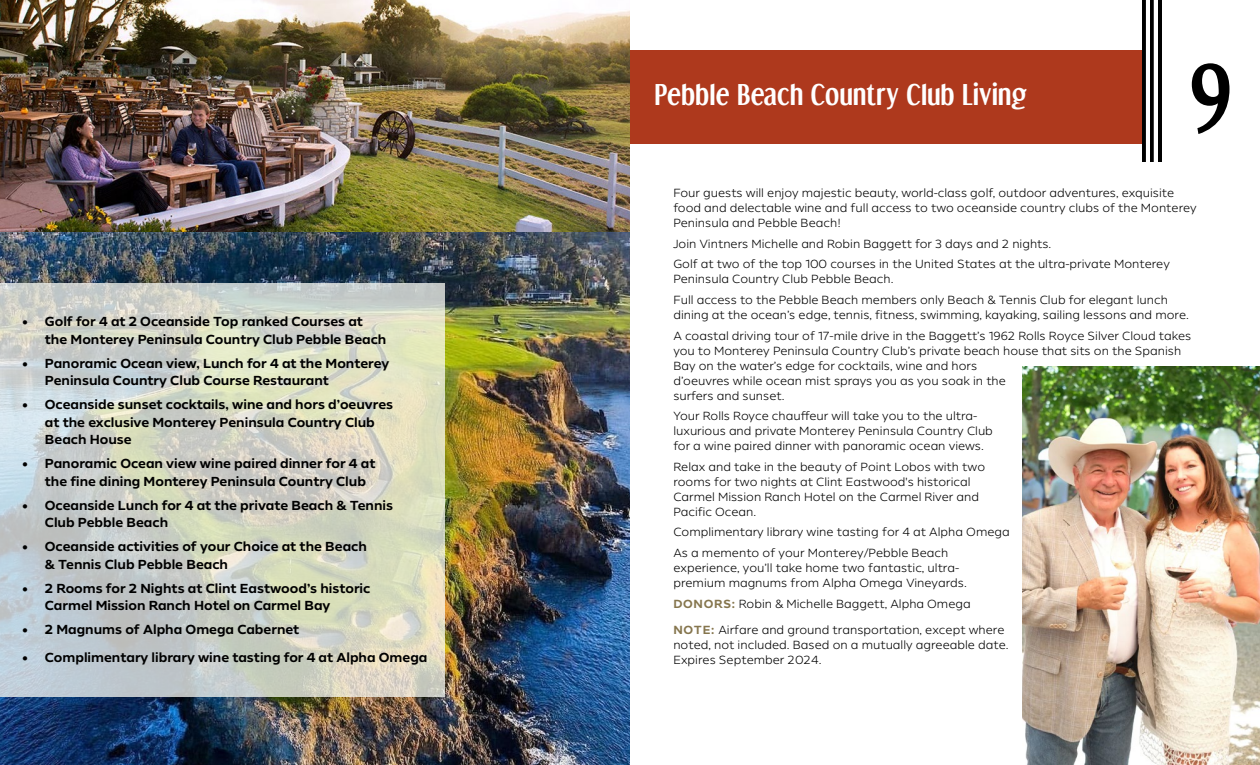
<style>
.page{position:relative;width:1260px;height:765px;background:#fff}
.page>*{position:absolute;margin:0;border:0;box-sizing:border-box;transform-origin:0 0}
.t1{font:700 86.25px "Dream Orphans";color:#000}
.t2{font:700 26.25px "Dream Orphans";letter-spacing:.02em;color:#fff}
.t3{font:700 12.5px/17.5px "Helios Antique";color:#000}
.t4{font:11.25px/15px "Helios Antique";color:#000}
.s1{font-weight:700;color:#86764e}
</style>
<div class="page">
<div style="left:631px;top:50px;width:516px;height:93px;background:#ae391d"></div>
<svg style="left:1142px;top:0;width:4px;height:162px"></svg>
<svg style="left:1146px;top:0;width:8px;height:162px"></svg>
<hr style="left:1158px;top:0;width:4px;height:162px;background:#000">
<img style="left:0;top:232px;width:630px;height:533px">
<img style="left:0;top:0;width:630px;height:232px">
<img style="left:1022px;top:367px;width:237px;height:398px">
<svg style="left:0;top:283px;width:445px;height:415px;background:#cfd3c7"></svg>
<p class="t3" style="left:45px;top:313px;width:343px;text-indent:-23px">• Golf for 4 at 2 Oceanside Top ranked Courses at the Monterey Peninsula Country Club Pebble Beach</p>
<p class="t3" style="left:45px;top:354px;width:346px;text-indent:-23px">• Panoramic Ocean view, Lunch for 4 at the Monterey<br>Peninsula Country Club Course Restaurant</p>
<p class="t3" style="left:45px;top:396px;width:350px;text-indent:-23px">• Oceanside sunset cocktails, wine and hors d’oeuvres at the exclusive Monterey Peninsula Country Club<br>Beach House</p>
<p class="t3" style="left:45px;top:455px;width:332px;text-indent:-22px">• Panoramic Ocean view wine paired dinner for 4 at the fine dining Monterey Peninsula Country Club</p>
<p class="t3" style="left:45px;top:496px;width:350px;text-indent:-23px">• Oceanside Lunch for 4 at the private Beach &amp; Tennis<br>Club Pebble Beach</p>
<p class="t3" style="left:45px;top:538px;width:324px;text-indent:-22px">• Oceanside activities of your Choice at the Beach &amp; Tennis Club Pebble Beach</p>
<p class="t3" style="left:45px;top:580px;width:327px;text-indent:-22px">• 2 Rooms for 2 Nights at Clint Eastwood’s historic<br>Carmel Mission Ranch Hotel on Carmel Bay</p>
<p class="t3" style="left:22px;top:621px;width:279px">• 2 Magnums of Alpha Omega Cabernet</p>
<p class="t3" style="left:22px;top:649px;width:407px">• Complimentary library wine tasting for 4 at Alpha Omega</p>
<h2 class="t2" style="left:655px;top:78px;width:373px">Pebble Beach Country Club Living</h2>
<h1 class="t1" style="left:1190px;top:31px;width:43px">9</h1>
<p class="t4" style="left:673px;top:186px;width:525px">Four guests will enjoy majestic beauty, world-class golf, outdoor adventures, exquisite food and delectable wine and full access to two oceanside country clubs of the Monterey<br>Peninsula and Pebble Beach!</p>
<p class="t4" style="left:673px;top:233px;width:498px;line-height:20.6px">Join Vintners Michelle and Robin Baggett for 3 days and 2 nights.<br>Golf at two of the top 100 courses in the United States at the ultra-private Monterey</p>
<p class="t4" style="left:673px;top:269px;width:496px;line-height:20.6px">Peninsula Country Club Pebble Beach.<br>Full access to the Pebble Beach members only Beach &amp; Tennis Club for elegant lunch</p>
<p class="t4" style="left:673px;top:305px;width:520px;line-height:20.6px">dining at the ocean’s edge, tennis, fitness, swimming, kayaking, sailing lessons and more.<br>A coastal driving tour of 17-mile drive in the Baggett’s 1962 Rolls Royce Silver Cloud takes</p>
<p class="t4" style="left:673px;top:343px;width:509px">you to Monterey Peninsula Country Club’s private beach house that sits on the Spanish Bay on the water’s edge for cocktails, wine and hors<br>d’oeuvres while ocean mist sprays you as you soak in the<br>surfers and sunset.</p>
<p class="t4" style="left:673px;top:409px;width:321px">Your Rolls Royce chauffeur will take you to the ultra&shy;luxurious and private Monterey Peninsula Country Club for a wine paired dinner with panoramic ocean views.</p>
<p class="t4" style="left:673px;top:459px;width:313px">Relax and take in the beauty of Point Lobos with two rooms for two nights at Clint Eastwood's historical Carmel Mission Ranch Hotel on the Carmel River and Pacific Ocean.</p>
<p class="t4" style="left:673px;top:522px;width:338px;line-height:20.6px">Complimentary library wine tasting for 4 at Alpha Omega<br>As a memento of your Monterey/Pebble Beach</p>
<p class="t4" style="left:673px;top:560px;width:295px">experience, you’ll take home two fantastic, ultra&shy;premium magnums from Alpha Omega Vineyards.</p>
<p class="t4" style="left:673px;top:596px;width:299px"><span class="s1">DONORS:</span> Robin &amp; Michelle Baggett, Alpha Omega</p>
<p class="t4" style="left:673px;top:622px;width:337px"><span class="s1">NOTE:</span> Airfare and ground transportation, except where noted, not included. Based on a mutually agreeable date.<br>Expires September 2024.</p>
</div>
